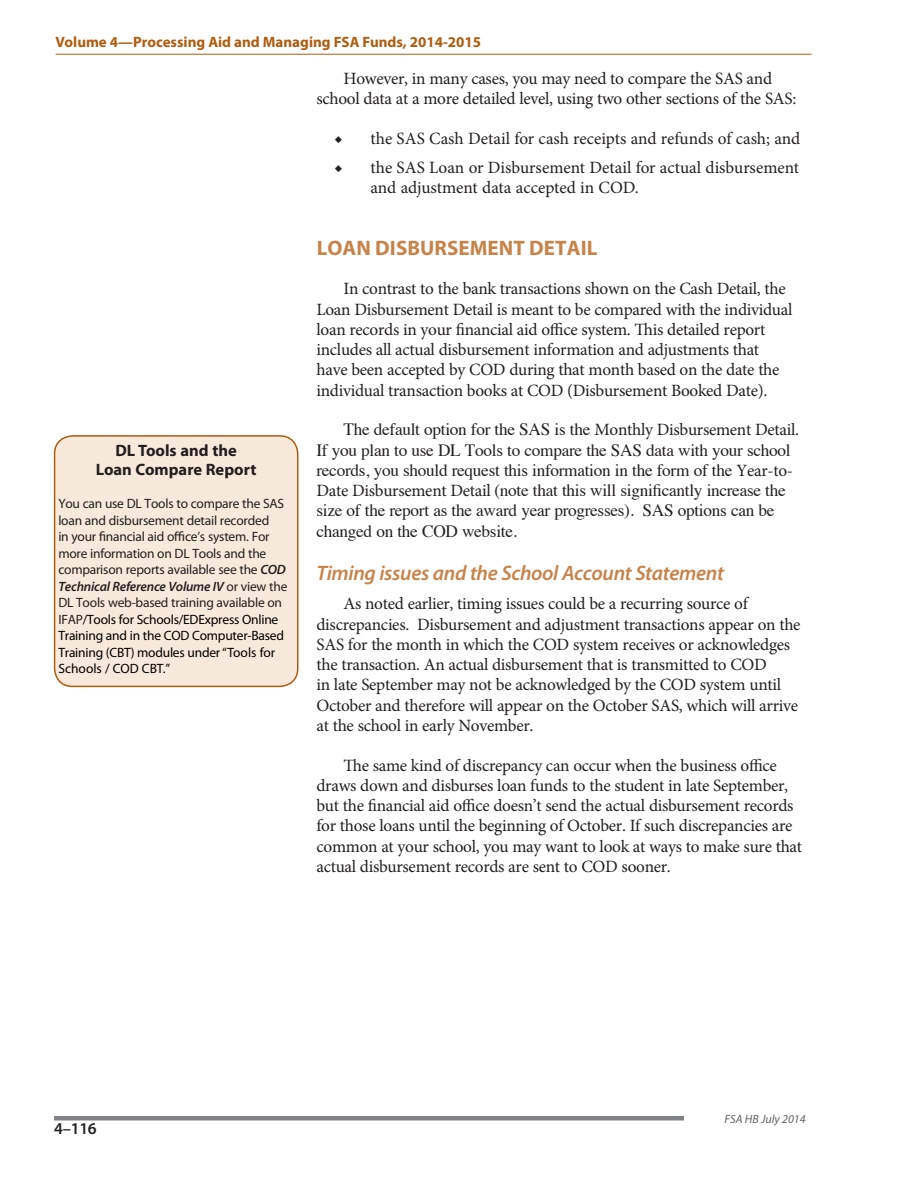
<style>
.page{position:relative;width:918px;height:1188px;background:#fff}
.page>*{position:absolute;margin:0;border:0;box-sizing:border-box;transform-origin:0 0}
.New_Heading_2__ID{font:italic 600 21px "Myriad Pro";letter-spacing:-.015em;color:#c6844a}
.New_Heading_1__ID{font:700 21px "Myriad Pro";letter-spacing:.005em;color:#c6844a}
.Body_Text__ID{font:17.25px/20.2px "Minion Pro";letter-spacing:-.015em;color:#231f20}
.Body_Text__ID-2{font:17.25px/20.2px "Times";letter-spacing:-.015em;color:#231f20}
.New_List_Level_1_Bul{font:17.25px/20.2px "Minion Pro";color:#231f20}
.Sidebar_Example_Head{font:700 16.5px/19.5px "Myriad Pro";color:#231f20;text-align:center}
.t1{font:600 16.5px "Myriad Pro";color:#231f20}
.t2{font:700 15px "Myriad Pro";color:#b05d0f}
.Sidebar_Example_Text{font:13.5px/16.5px "Myriad Pro";letter-spacing:-.015em;color:#231f20}
.t3{font:italic 12px "Myriad Pro";color:#636366}
.s1{font-weight:600;font-style:italic}
.s2{color:#000}
.s3{font-family:"Minion Pro"}
</style>
<div class="page">
<hr style="left:56px;top:54px;width:756px;height:1px;background:#b05d0f">
<hr style="left:54px;top:1116px;width:630px;height:4px;background:#808285">
<div style="left:55px;top:436px;width:243px;height:250px;background:#f7e9db;border-radius:18px"></div>
<div style="left:54px;top:435px;width:245px;height:252px;border:2px solid #b05d0f;border-radius:18px"></div>
<p class="t2" style="left:56px;top:32px;width:427px">Volume 4—Processing Aid and Managing FSA Funds, 2014-2015</p>
<p class="Sidebar_Example_Head" style="left:96px;top:440px;width:162px">DL Tools and the<br>Loan Compare Report</p>
<p class="Sidebar_Example_Text" style="left:58px;top:495px;width:231px">You can use DL Tools to compare the SAS loan and disbursement detail recorded<br>in your financial aid office’s system. For more information on DL Tools and the comparison reports available see the <span class="s1">COD Technical Reference Volume IV</span> or view the DL Tools web-based training available on IFAP<span class="s2">/Tools for Schools/EDExpress Online Training and in the COD Computer-Based Training (CBT) modules under “Tools for Schools / COD CBT.”</span></p>
<p class="Body_Text__ID" style="left:316px;top:68px;width:481px;text-align:center">However, in many cases, you may need to compare the SAS and<br>school data at a more detailed level, using two other sections of the SAS:</p>
<p class="New_List_Level_1_Bul" style="left:334px;top:128px;width:467px">◆ the SAS Cash Detail for cash receipts and refunds of cash; and</p>
<p class="New_List_Level_1_Bul" style="left:370px;top:157px;width:430px;text-indent:-36px">◆ the SAS Loan or Disbursement Detail for actual disbursement and adjustment data accepted in COD.</p>
<p class="New_Heading_1__ID" style="left:317px;top:234px;width:282px">LOAN DISBURSEMENT DETAIL</p>
<p class="Body_Text__ID" style="left:316px;top:279px;width:477px;text-indent:27px">In contrast to the bank transactions shown on the Cash Detail, the Loan Disbursement Detail is meant to be compared with the individual loan records in your financial aid office system. This detailed report includes all actual disbursement information and adjustments that have been accepted by COD during that month based on the date the individual transaction books at COD (Disbursement Booked Date).</p>
<p class="Body_Text__ID-2" style="left:316px;top:418px;width:484px;text-indent:27px">The default option for the SAS is the <span class="s3">Monthly Disbursement Detail.<br></span>If you plan to use DL Tools to compare the SAS data with your school records, you should request this information in the form of the <span class="s3">Year-to-Date Disbursement Detail</span> (note that this will significantly increase the size of the report as the award year progresses). SAS options can be changed on the COD website.</p>
<p class="New_Heading_2__ID" style="left:316px;top:560px;width:409px">Timing issues and the School Account Statement</p>
<p class="Body_Text__ID" style="left:316px;top:594px;width:486px;text-indent:27px">As noted earlier, timing issues could be a recurring source of discrepancies. Disbursement and adjustment transactions appear on the SAS for the month in which the COD system receives or acknowledges the transaction. An actual disbursement that is transmitted to COD<br>in late September may not be acknowledged by the COD system until October and therefore will appear on the October SAS, which will arrive at the school in early November.</p>
<p class="Body_Text__ID" style="left:316px;top:755px;width:487px;text-indent:27px">The same kind of discrepancy can occur when the business office draws down and disburses loan funds to the student in late September, but the financial aid office doesn’t send the actual disbursement records for those loans until the beginning of October. If such discrepancies are common at your school, you may want to look at ways to make sure that actual disbursement records are sent to COD sooner.</p>
<p class="t1" style="left:54px;top:1118px;width:44px">4–116</p>
<p class="t3" style="left:724px;top:1112px;width:83px">FSA HB July 2014</p>
</div>
